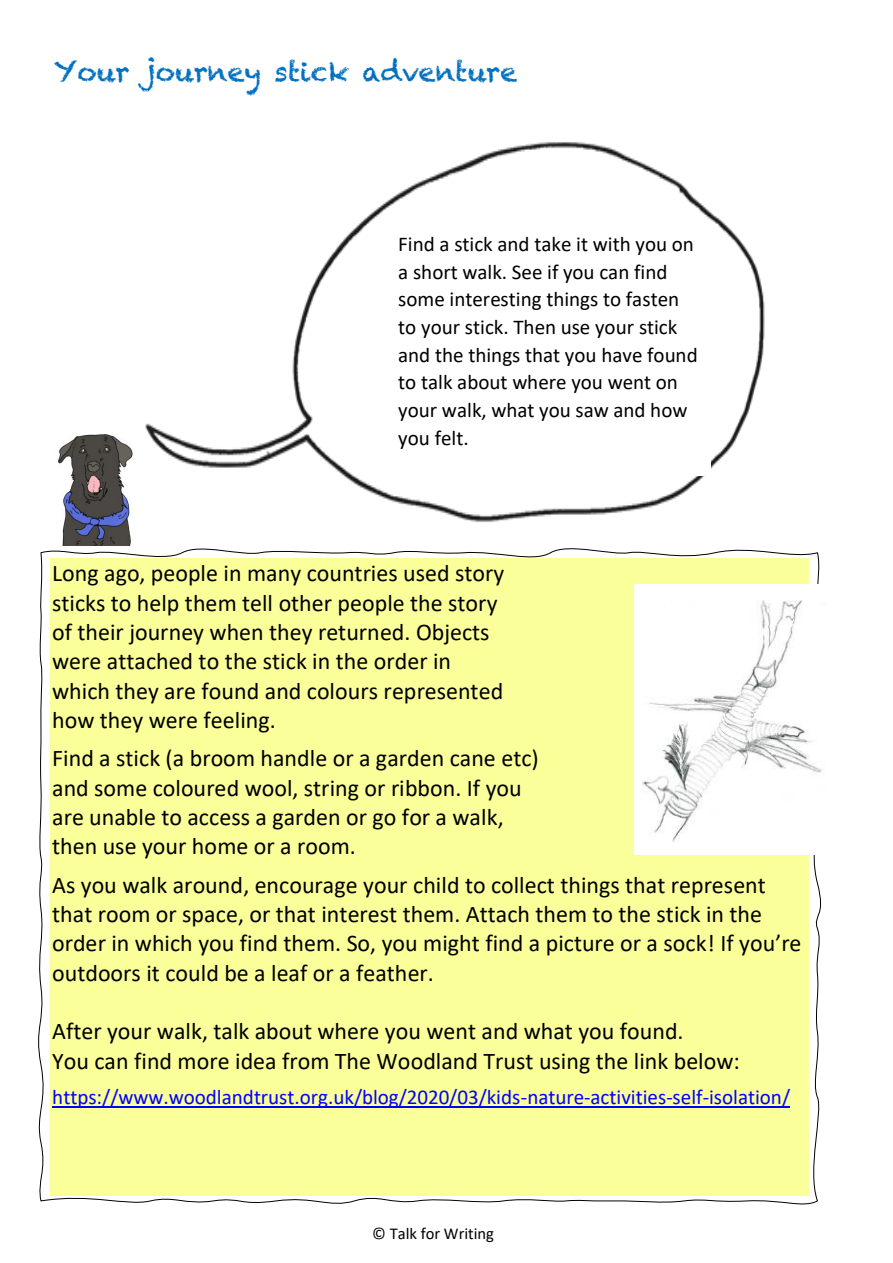
<style>
.page{position:relative;width:893px;height:1263px;background:#fff}
.page>*{position:absolute;margin:0;border:0;box-sizing:border-box;transform-origin:0 0}
.t1{font:27px "Chalkduster";color:#0070c0}
.t2{font:24px/29.2px "Calibri";color:#000}
.t3{font:21px/27.6px "Calibri";color:#000}
.t4{font:21px "Calibri";color:#00f}
.t5{font:16.5px "Calibri";color:#000}
</style>
<div class="page">
<svg style="left:38px;top:545px;width:783px;height:660px"></svg>
<div style="left:50px;top:559px;width:759px;height:29px;background:#faff9a"></div>
<div style="left:50px;top:588px;width:759px;height:29px;background:#faff9a"></div>
<div style="left:50px;top:617px;width:759px;height:29px;background:#faff9a"></div>
<div style="left:50px;top:646px;width:759px;height:30px;background:#faff9a"></div>
<div style="left:50px;top:676px;width:759px;height:29px;background:#faff9a"></div>
<div style="left:50px;top:705px;width:759px;height:29px;background:#faff9a"></div>
<div style="left:50px;top:734px;width:759px;height:10px;background:#faff9a"></div>
<div style="left:50px;top:744px;width:759px;height:29px;background:#faff9a"></div>
<div style="left:50px;top:773px;width:759px;height:29px;background:#faff9a"></div>
<div style="left:50px;top:802px;width:759px;height:29px;background:#faff9a"></div>
<div style="left:50px;top:831px;width:759px;height:30px;background:#faff9a"></div>
<div style="left:50px;top:861px;width:759px;height:9px;background:#faff9a"></div>
<div style="left:50px;top:870px;width:759px;height:29px;background:#faff9a"></div>
<div style="left:50px;top:899px;width:759px;height:29px;background:#faff9a"></div>
<div style="left:50px;top:928px;width:759px;height:30px;background:#faff9a"></div>
<div style="left:50px;top:958px;width:759px;height:29px;background:#faff9a"></div>
<div style="left:50px;top:987px;width:759px;height:29px;background:#faff9a"></div>
<div style="left:50px;top:1016px;width:759px;height:30px;background:#faff9a"></div>
<div style="left:50px;top:1046px;width:759px;height:29px;background:#faff9a"></div>
<div style="left:50px;top:1075px;width:759px;height:9px;background:#faff9a"></div>
<div style="left:50px;top:1084px;width:759px;height:26px;background:#faff9a"></div>
<hr style="left:52px;top:1106px;width:738px;height:2px;background:#00f">
<div style="left:50px;top:1110px;width:759px;height:22px;background:#faff9a"></div>
<div style="left:50px;top:1132px;width:759px;height:22px;background:#faff9a"></div>
<div style="left:50px;top:1154px;width:759px;height:23px;background:#faff9a"></div>
<div style="left:50px;top:1177px;width:759px;height:18px;background:#faff9a"></div>
<img style="left:58px;top:434px;width:75px;height:111px">
<img style="left:135px;top:142px;width:655px;height:404px">
<div style="left:387px;top:225px;width:324px;height:251px;background:#fff"></div>
<img style="left:634px;top:584px;width:190px;height:270px">
<p class="t1" style="left:54px;top:54px;width:465px">Your journey stick adventure</p>
<p class="t3" style="left:398px;top:232px;width:301px">Find a stick and take it with you on a short walk. See if you can find some interesting things to fasten to your stick. Then use your stick and the things that you have found to talk about where you went on your walk, what you saw and how you felt.</p>
<p class="t2" style="left:52px;top:561px;width:454px">Long ago, people in many countries used story sticks to help them tell other people the story of their journey when they returned. Objects were attached to the stick in the order in which they are found and colours represented how they were feeling.</p>
<p class="t2" style="left:52px;top:746px;width:488px">Find a stick (a broom handle or a garden cane etc) and some coloured wool, string or ribbon. If you are unable to access a garden or go for a walk, then use your home or a room.</p>
<p class="t2" style="left:52px;top:872px;width:751px">As you walk around, encourage your child to collect things that represent that room or space, or that interest them. Attach them to the stick in the order in which you find them. So, you might find a picture or a sock! If you’re outdoors it could be a leaf or a feather.</p>
<p class="t2" style="left:52px;top:1018px;width:633px">After your walk, talk about where you went and what you found.</p>
<p class="t2" style="left:52px;top:1048px;width:689px">You can find more idea from The Woodland Trust using the link below:</p>
<p class="t4" style="left:52px;top:1088px;width:739px">https://www.woodlandtrust.org.uk/blog/2020/03/kids-nature-activities-self-isolation/</p>
<p class="t5" style="left:372px;top:1226px;width:123px">© Talk for Writing</p>
</div>
